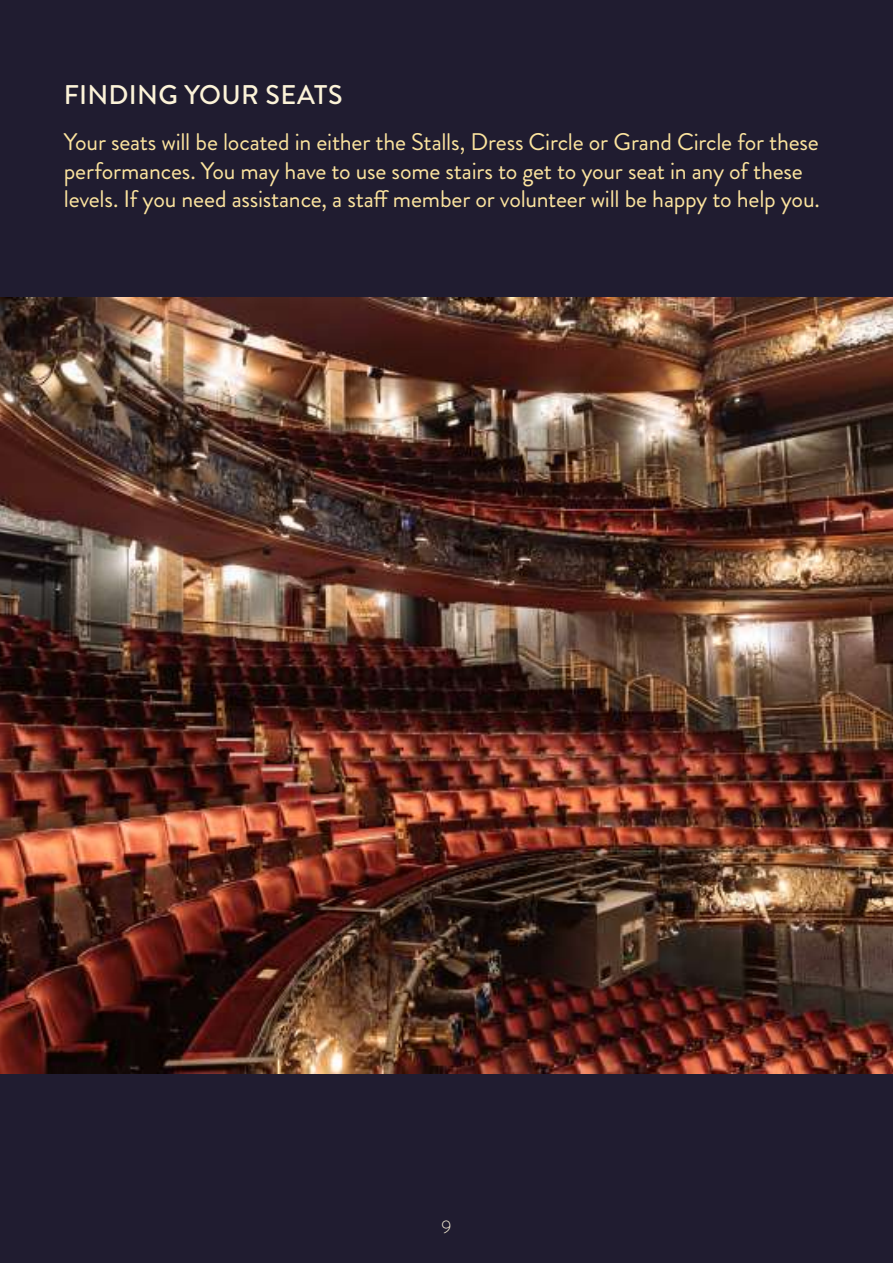
<style>
.page{position:relative;width:893px;height:1263px;background:#201c30}
.page>*{position:absolute;margin:0;border:0;box-sizing:border-box;transform-origin:0 0}
.t1{font:500 27px "Brandon Grotesque";letter-spacing:.01em;color:#fcf3d8}
.t2{font:24px/28.8px "Brandon Grotesque";letter-spacing:-.01em;color:#fce49f}
.t3{font:300 18px "Brandon Grotesque";color:#fcf3d8}
</style>
<div class="page">
<img style="left:0;top:298px;width:893px;height:776px">
<p class="t1" style="left:64px;top:76px;width:280px">FINDING YOUR SEATS</p>
<p class="t2" style="left:64px;top:127px;width:758px">Your seats will be located in either the Stalls, Dress Circle or Grand Circle for these performances. You may have to use some stairs to get to your seat in any of these levels. If you need assistance, a staff member or volunteer will be happy to help you.</p>
<p class="t3" style="left:441px;top:1214px;width:11px">9</p>
</div>
